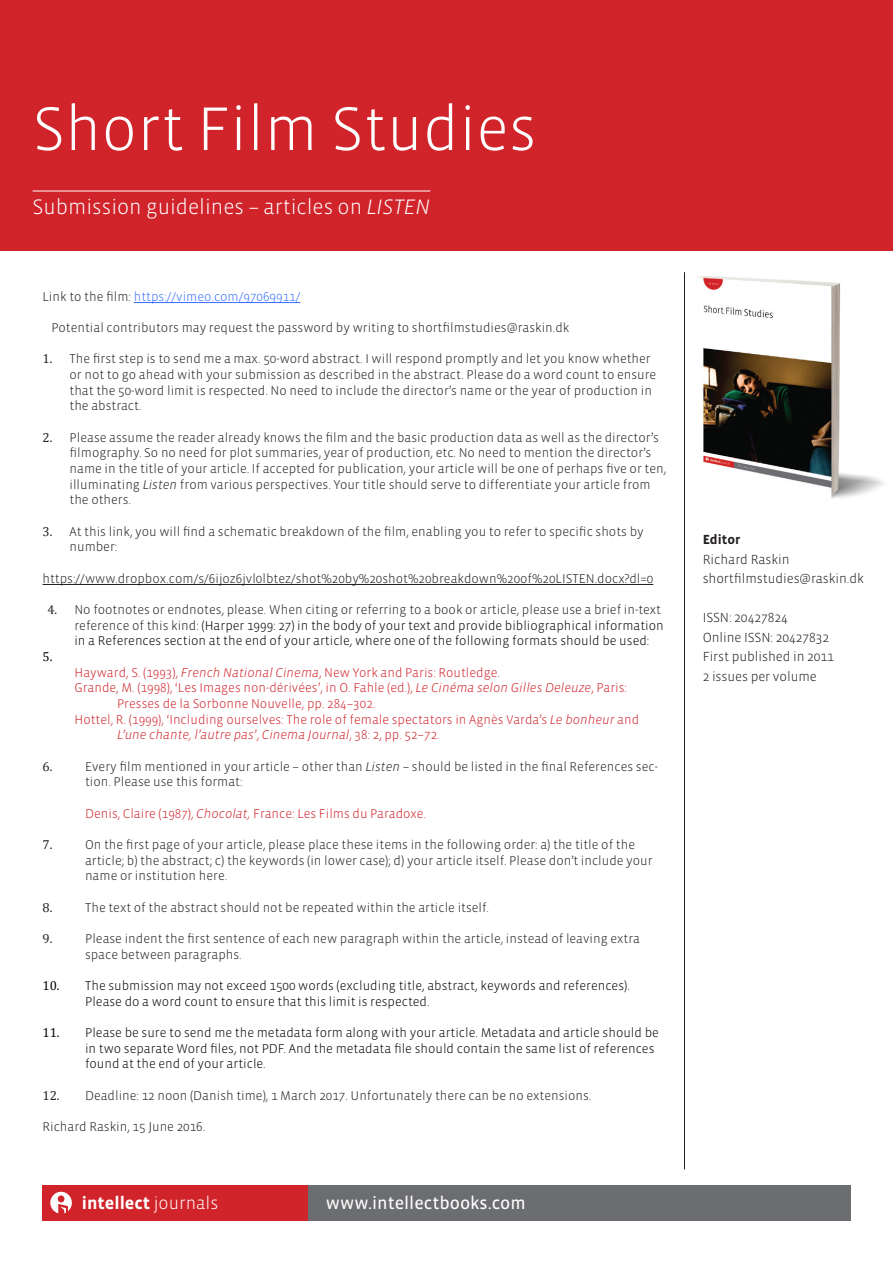
<style>
.page{position:relative;width:893px;height:1263px;background:#fff}
.page>*{position:absolute;margin:0;border:0;box-sizing:border-box;transform-origin:0 0}
.jornaltitle_fs{font:300 63px "Vista Sans";color:#fff}
.t1{font:300 21.45px "Vista Sans";color:#fff}
.t2{font:18px "Vista Sans Reg";color:#fff}
.t3{font:700 17.85px "Vista Sans";color:#fff}
.jornaltitle_fs-2{font:300 13.5px "Vista Sans";letter-spacing:-.005em;color:#231f20}
.jornaltitle_fs-3{font:700 13.5px "Vista Sans";color:#231f20}
.t4{font:300 13.05px/15.6px "Vista Sans";color:#231f20}
.t5{font:300 13.05px/15.6px "Vista Sans";color:#000}
.List_Paragraph{font:300 13.05px/15.6px "Vista Sans";color:#d1232a}
.t6{font:300 13.05px "Vista Sans";color:#386eff}
.t7{font:13.05px "Cambria";color:#231f20}
.t8{font:13.05px "Cambria";color:#000}
.s1{font-style:italic}
.s2{color:#231f20}
.s3{font-family:"Cambria";font-weight:400}
.s4{font-family:"Cambria";font-weight:400;color:#231f20}
.s5{font-weight:300}
</style>
<div class="page">
<img style="left:698px;top:276px;width:186px;height:222px">
<div style="left:0;top:0;width:893px;height:251px;background:#d1232a"></div>
<div style="left:305px;top:1185px;width:545px;height:35px;background:#6c6d70"></div>
<div style="left:43px;top:1185px;width:265px;height:35px;background:#d1232a"></div>
<svg style="left:50px;top:1192px;width:22px;height:21px"></svg>
<hr style="left:33px;top:191px;width:397px;height:1px;background:#fff">
<hr style="left:134px;top:302px;width:166px;height:1px;background:#386eff">
<hr style="left:43px;top:584px;width:610px;height:1px;background:#231f20">
<hr style="left:684px;top:272px;width:1px;height:897px;background:#231f20">
<p class="jornaltitle_fs" style="left:33px;top:97px;width:506px">Short Film Studies</p>
<p class="t1" style="left:33px;top:196px;width:399px">Submission guidelines – articles on <span class="s1">LISTEN</span></p>
<p class="t6" style="left:43px;top:290px;width:259px"><span class="s2">Link to the film:</span> https://vimeo.com/97069911/</p>
<p class="t4" style="left:51px;top:320px;width:519px">Potential contributors may request the password by writing to shortfilmstudies@raskin.dk</p>
<p class="t4" style="left:70px;top:352px;width:588px;text-indent:-27px"><span class="s3">1.</span> The first step is to send me a max. 50-word abstract. I will respond promptly and let you know whether or not to go ahead with your submission as described in the abstract. Please do a word count to ensure that the 50-word limit is respected. No need to include the director’s name or the year of production in the abstract.</p>
<p class="t4" style="left:70px;top:430px;width:598px;text-indent:-27px"><span class="s3">2.</span> Please assume the reader already knows the film and the basic production data as well as the director’s filmography. So no need for plot summaries, year of production, etc. No need to mention the director’s name in the title of your article. If accepted for publication, your article will be one of perhaps five or ten, illuminating <span class="s1">Listen</span> from various perspectives. Your title should serve to differentiate your article from the others.</p>
<p class="t4" style="left:70px;top:524px;width:576px;text-indent:-27px"><span class="s3">3.</span> At this link, you will find a schematic breakdown of the film, enabling you to refer to specific shots by number:</p>
<p class="t4" style="left:43px;top:571px;width:612px">https://www.dropbox.com/s/6ijoz6jvl0lbtez/shot%20by%20shot%20breakdown%20of%20LISTEN.docx?dl=0</p>
<p class="t5" style="left:74px;top:602px;width:591px;text-indent:-27px"><span class="s4">4.</span> <span class="s2">No footnotes or endnotes, please. When citing or referring to a book or article, please use a brief in-text reference of this kind:</span> (Harper 1999: 27) in the body of your text and provide bibliographical information in a References section at the end of your article, where one of the following formats should be used:</p>
<p class="t8" style="left:43px;top:649px;width:11px">5.</p>
<p class="List_Paragraph" style="left:74px;top:665px;width:427px">Hayward, S. (1993), <span class="s1">French National Cinema</span>, New York and Paris: Routledge.</p>
<p class="List_Paragraph" style="left:117px;top:680px;width:512px;text-indent:-43px">Grande, M. (1998), ‘Les Images non-dérivées’, in O. Fahle (ed.), <span class="s1">Le Cinéma selon Gilles Deleuze</span>, Paris:<br>Presses de la Sorbonne Nouvelle, pp. 284–302.</p>
<p class="List_Paragraph" style="left:117px;top:712px;width:524px;text-indent:-43px">Hottel, R. (1999), ‘Including ourselves: The role of female spectators in Agnès Varda’s <span class="s1">Le bonheur</span> and<br><span class="s1">L’une chante, l’autre pas’</span>, <span class="s1">Cinema Journal</span>, 38: 2, pp. 52–72.</p>
<p class="t7" style="left:43px;top:758px;width:11px">6.</p>
<p class="t4" style="left:85px;top:759px;width:574px">Every film mentioned in your article – other than <span class="s1">Listen</span> – should be listed in the final References sec&shy;tion. Please use this format:</p>
<p class="List_Paragraph" style="left:85px;top:806px;width:342px">Denis, Claire (1987), <span class="s1">Chocolat,</span> France: Les Films du Paradoxe.</p>
<p class="t7" style="left:43px;top:837px;width:11px">7.</p>
<p class="t4" style="left:85px;top:837px;width:569px">On the first page of your article, please place these items in the following order: a) the title of the article; b) the abstract; c) the keywords (in lower case); d) your article itself. Please don’t include your name or institution here.</p>
<p class="t7" style="left:43px;top:899px;width:11px">8.</p>
<p class="t4" style="left:85px;top:900px;width:405px">The text of the abstract should not be repeated within the article itself.</p>
<p class="t7" style="left:43px;top:931px;width:11px">9.</p>
<p class="t4" style="left:85px;top:931px;width:556px">Please indent the first sentence of each new paragraph within the article, instead of leaving extra space between paragraphs.</p>
<p class="t5" style="left:85px;top:978px;width:546px;text-indent:-43px"><span class="s3">10.</span> The submission may not exceed 1500 words (excluding title, abstract, keywords and references).<br>Please do a word count to ensure that this limit is respected.</p>
<p class="t5" style="left:85px;top:1025px;width:575px;text-indent:-43px"><span class="s3">11.</span> Please be sure to send me the metadata form along with your article. Metadata and article should be in two separate Word files, not PDF. And the metadata file should contain the same list of references found at the end of your article.</p>
<p class="t4" style="left:43px;top:1088px;width:550px"><span class="s3">12.</span> Deadline: 12 noon (Danish time), 1 March 2017. Unfortunately there can be no extensions.</p>
<p class="t4" style="left:43px;top:1119px;width:164px">Richard Raskin, 15 June 2016.</p>
<p class="t3" style="left:82px;top:1194px;width:138px">intellect <span class="s5">journals</span></p>
<p class="t2" style="left:326px;top:1194px;width:201px">www.intellectbooks.com</p>
<p class="jornaltitle_fs-3" style="left:703px;top:533px;width:39px">Editor</p>
<p class="jornaltitle_fs-2" style="left:703px;top:552px;width:88px">Richard Raskin</p>
<p class="jornaltitle_fs-2" style="left:703px;top:572px;width:163px">shortfilmstudies@raskin.dk</p>
<p class="jornaltitle_fs-2" style="left:703px;top:611px;width:87px">ISSN: 20427824</p>
<p class="jornaltitle_fs-2" style="left:703px;top:630px;width:128px">Online ISSN: 20427832</p>
<p class="jornaltitle_fs-2" style="left:703px;top:650px;width:133px">First published in 2011</p>
<p class="jornaltitle_fs-2" style="left:703px;top:669px;width:116px">2 issues per volume</p>
</div>
